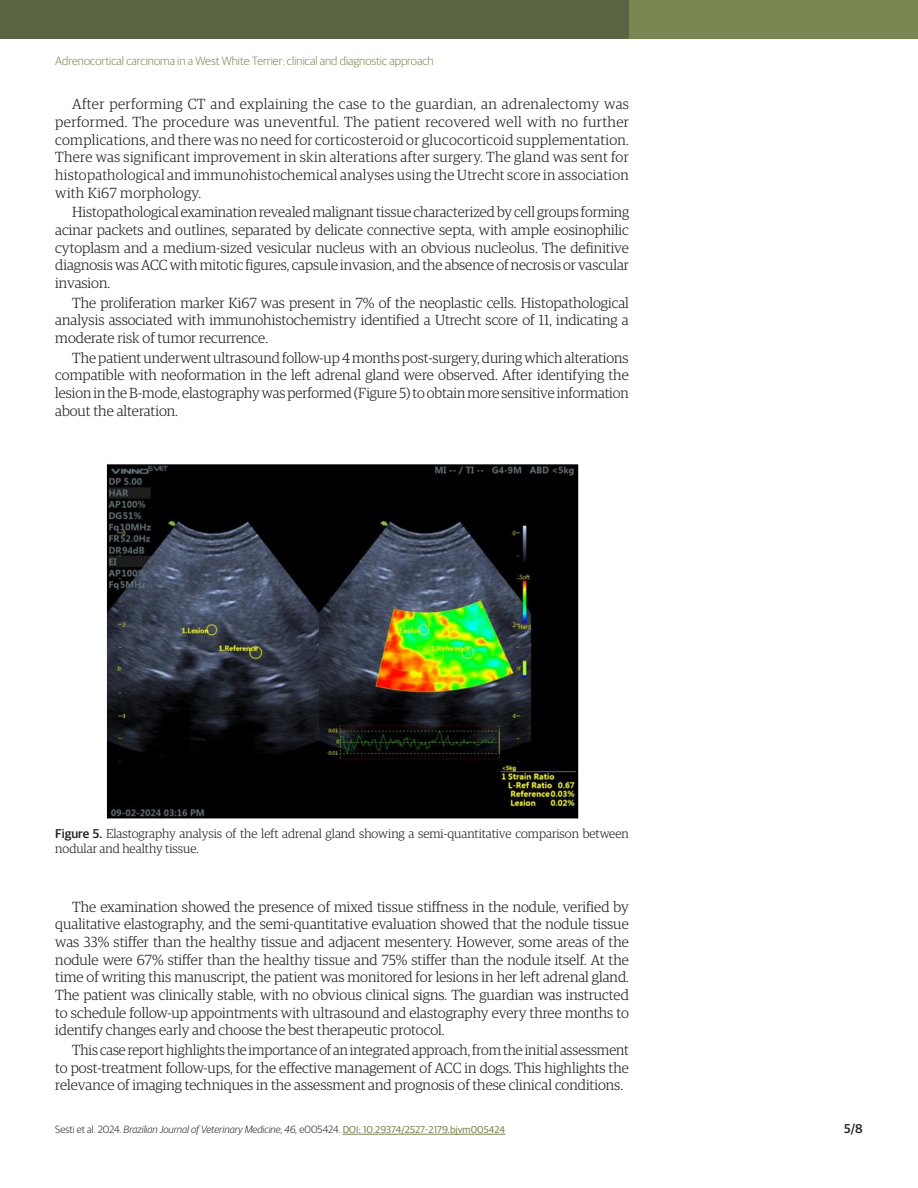
<style>
.page{position:relative;width:918px;height:1188px;background:#fff}
.page>*{position:absolute;margin:0;border:0;box-sizing:border-box;transform-origin:0 0}
.Paragraph{font:300 14.7px/17.7px "Guardian Egyptian";color:#231f20;text-align:justify}
.FigureCaption{font:300 12.75px/15.3px "Guardian Egyptian";color:#231f20}
.t1{font:500 12.75px "Guardian Sans";color:#231f20}
.t2{font:300 12px "Guardian Sans";color:#788751}
.t3{font:italic 300 10.5px "Guardian Sans";color:#231f20}
.s1{font-family:"Guardian Sans";font-weight:500}
.s2{font-style:normal}
.s3{font-weight:400;font-style:normal;font-size:10.05px;color:#788751}
</style>
<div class="page">
<hr style="left:343px;top:1134px;width:162px;height:1px;background:#788751">
<div style="left:623px;top:0;width:295px;height:38px;background:#788751"></div>
<div style="left:0;top:0;width:629px;height:38px;background:#596443"></div>
<img style="left:106px;top:464px;width:472px;height:355px">
<p class="t2" style="left:55px;top:52px;width:380px">Adrenocortical carcinoma in a West White Terrier: clinical and diagnostic approach</p>
<p class="Paragraph" style="left:55px;top:95px;width:575px;text-indent:17px">After performing CT and explaining the case to the guardian, an adrenalectomy was performed. The procedure was uneventful. The patient recovered well with no further complications, and there was no need for corticosteroid or glucocorticoid supplementation.<br>There was significant improvement in skin alterations after surgery. The gland was sent for histopathological and immunohistochemical analyses using the Utrecht score in association with Ki67 morphology.</p>
<p class="Paragraph" style="left:55px;top:203px;width:575px;text-indent:17px">Histopathological examination revealed malignant tissue characterized by cell groups forming acinar packets and outlines, separated by delicate connective septa, with ample eosinophilic cytoplasm and a medium-sized vesicular nucleus with an obvious nucleolus. The definitive diagnosis was ACC with mitotic figures, capsule invasion, and the absence of necrosis or vascular invasion.</p>
<p class="Paragraph" style="left:55px;top:293px;width:575px;text-indent:17px">The proliferation marker Ki67 was present in 7% of the neoplastic cells. Histopathological analysis associated with immunohistochemistry identified a Utrecht score of 11, indicating a moderate risk of tumor recurrence.</p>
<p class="Paragraph" style="left:55px;top:348px;width:575px;text-indent:17px">The patient underwent ultrasound follow-up 4 months post-surgery, during which alterations compatible with neoformation in the left adrenal gland were observed. After identifying the lesion in the B-mode, elastography was performed (Figure 5) to obtain more sensitive information about the alteration.</p>
<p class="FigureCaption" style="left:55px;top:825px;width:575px"><span class="s1">Figure 5.</span> Elastography analysis of the left adrenal gland showing a semi-quantitative comparison between nodular and healthy tissue.</p>
<p class="Paragraph" style="left:55px;top:897px;width:575px;text-indent:17px">The examination showed the presence of mixed tissue stiffness in the nodule, verified by qualitative elastography, and the semi-quantitative evaluation showed that the nodule tissue was 33% stiffer than the healthy tissue and adjacent mesentery. However, some areas of the nodule were 67% stiffer than the healthy tissue and 75% stiffer than the nodule itself. At the time of writing this manuscript, the patient was monitored for lesions in her left adrenal gland.<br>The patient was clinically stable, with no obvious clinical signs. The guardian was instructed to schedule follow-up appointments with ultrasound and elastography every three months to identify changes early and choose the best therapeutic protocol.</p>
<p class="Paragraph" style="left:55px;top:1040px;width:575px;text-indent:17px">This case report highlights the importance of an integrated approach, from the initial assessment to post-treatment follow-ups, for the effective management of ACC in dogs. This highlights the relevance of imaging techniques in the assessment and prognosis of these clinical conditions.</p>
<p class="t3" style="left:55px;top:1122px;width:452px"><span class="s2">Sesti et al. 2024.</span> Brazilian Journal of Veterinary Medicine, 46, <span class="s2">e005424.</span> <span class="s3">DOI: 10.29374/2527-2179.bjvm005424</span></p>
<p class="t1" style="left:844px;top:1119px;width:20px">5/8</p>
</div>
